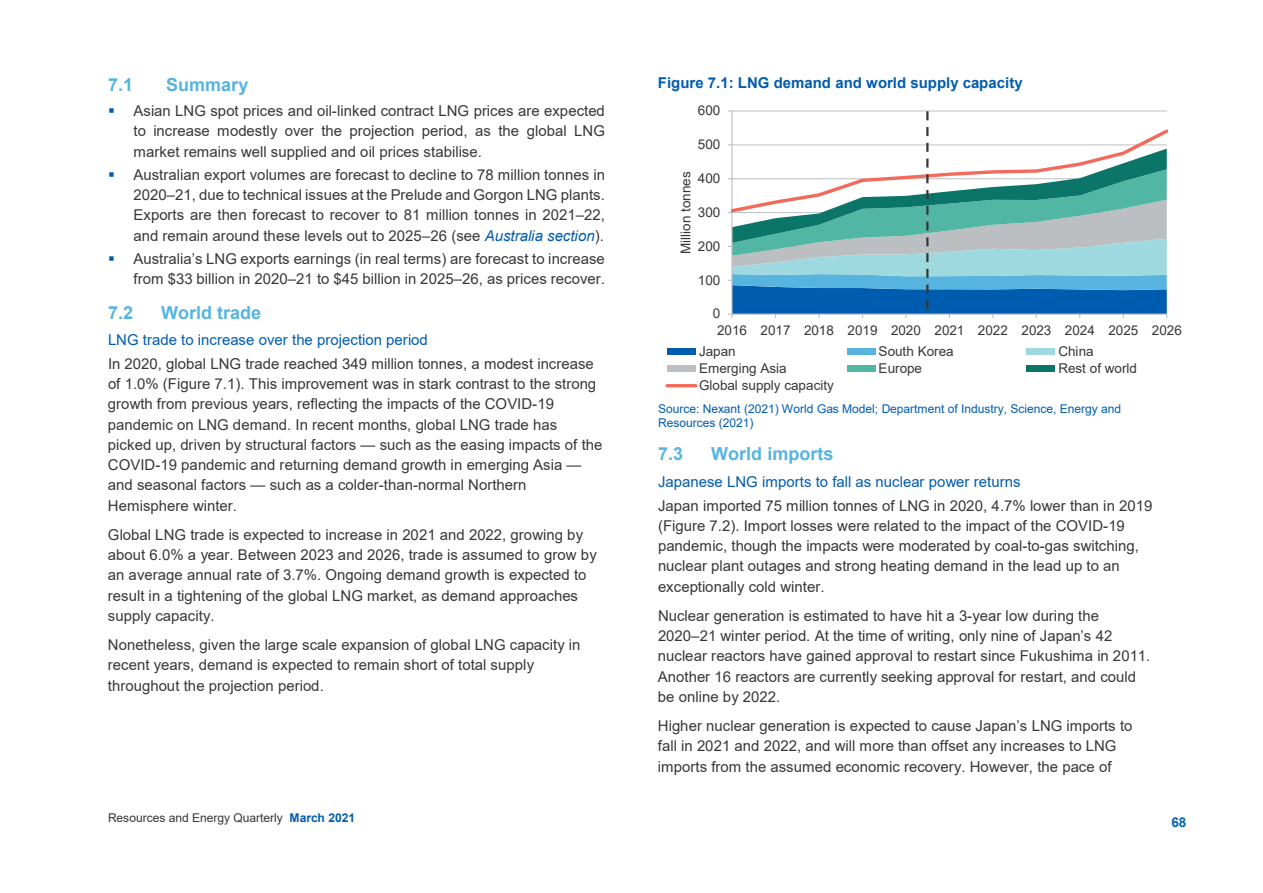
<style>
.page{position:relative;width:1263px;height:893px;background:#fff}
.page>*{position:absolute;margin:0;border:0;box-sizing:border-box;transform-origin:0 0}
.t1{font:700 18px "Arial";color:#56b4df}
.t2{font:15px/20.2px "Arial";color:#373737}
.t3{font:700 15px "Arial";color:#005caf}
.t4{font:13.5px "Arial";letter-spacing:.005em;color:#373737}
.t5{font:700 13.5px "Arial";color:#0365b1}
.t6{font:12px/13.6px "Arial";letter-spacing:-.005em;color:#005caf}
.t7{font:12px "Arial";letter-spacing:-.005em;color:#373737}
.s1{color:#005caf}
.s2{font-style:italic;color:#005caf}
.s3{font-weight:700;color:#005caf}
</style>
<div class="page">
<div style="left:667px;top:348px;width:29px;height:7px;background:#005caf"></div>
<div style="left:847px;top:348px;width:28px;height:7px;background:#56b4df"></div>
<div style="left:1026px;top:348px;width:29px;height:7px;background:#9ed9df"></div>
<div style="left:667px;top:365px;width:29px;height:7px;background:#bcbfc1"></div>
<div style="left:847px;top:365px;width:28px;height:7px;background:#51b7a4"></div>
<div style="left:1026px;top:365px;width:29px;height:7px;background:#0a7568"></div>
<hr style="left:667px;top:384px;width:29px;height:3px;background:#f36a5a">
<svg style="left:728px;top:110px;width:440px;height:208px"></svg>
<p class="t1" style="left:108px;top:72px;width:27px">7.1</p>
<p class="t1" style="left:166px;top:72px;width:84px">Summary</p>
<p class="t2" style="left:134px;top:101px;width:473px;text-align:justify;text-indent:-26px"><span class="s1">▪</span> Asian LNG spot prices and oil-linked contract LNG prices are expected to increase modestly over the projection period, as the global LNG market remains well supplied and oil prices stabilise.</p>
<p class="t2" style="left:134px;top:164px;width:473px;text-align:justify;text-indent:-26px"><span class="s1">▪</span> Australian export volumes are forecast to decline to 78 million tonnes in 2020–21, due to technical issues at the Prelude and Gorgon LNG plants.<br>Exports are then forecast to recover to 81 million tonnes in 2021–22, and remain around these levels out to 2025–26 (see <span class="s2">Australia section</span>).</p>
<p class="t2" style="left:108px;top:248px;width:498px;text-align:right"><span class="s1">▪</span> Australia’s LNG exports earnings (in real terms) are forecast to increase from $33 billion in 2020–21 to $45 billion in 2025–26, as prices recover.</p>
<p class="t1" style="left:108px;top:300px;width:27px">7.2</p>
<p class="t1" style="left:161px;top:300px;width:102px">World trade</p>
<p class="t2" style="left:108px;top:328px;width:487px;line-height:24px"><span class="s1">LNG trade to increase over the projection period<br></span>In 2020, global LNG trade reached 349 million tonnes, a modest increase</p>
<p class="t2" style="left:108px;top:374px;width:496px">of 1.0% (Figure 7.1). This improvement was in stark contrast to the strong growth from previous years, reflecting the impacts of the COVID-19 pandemic on LNG demand. In recent months, global LNG trade has picked up, driven by structural factors — such as the easing impacts of the COVID-19 pandemic and returning demand growth in emerging Asia — and seasonal factors — such as a colder-than-normal Northern Hemisphere winter.</p>
<p class="t2" style="left:108px;top:524px;width:490px">Global LNG trade is expected to increase in 2021 and 2022, growing by about 6.0% a year. Between 2023 and 2026, trade is assumed to grow by an average annual rate of 3.7%. Ongoing demand growth is expected to result in a tightening of the global LNG market, as demand approaches supply capacity.</p>
<p class="t2" style="left:108px;top:635px;width:474px">Nonetheless, given the large scale expansion of global LNG capacity in recent years, demand is expected to remain short of total supply throughout the projection period.</p>
<p class="t7" style="left:108px;top:810px;width:249px">Resources and Energy Quarterly <span class="s3">March 2021</span></p>
<p class="t3" style="left:658px;top:72px;width:366px">Figure 7.1: LNG demand and world supply capacity</p>
<p class="t4" style="left:698px;top:101px;width:24px">600</p>
<p class="t4" style="left:698px;top:135px;width:24px">500</p>
<p class="t4" style="left:676px;top:254px;width:84px;rotate:-90deg">Million tonnes</p>
<p class="t4" style="left:698px;top:169px;width:24px">400</p>
<p class="t4" style="left:698px;top:203px;width:24px">300</p>
<p class="t4" style="left:698px;top:237px;width:24px">200</p>
<p class="t4" style="left:698px;top:271px;width:24px">100</p>
<p class="t4" style="left:713px;top:304px;width:9px">0</p>
<p class="t4" style="left:717px;top:320px;width:466px">2016 2017 2018 2019 2020 2021 2022 2023 2024 2025 2026</p>
<p class="t4" style="left:699px;top:342px;width:38px">Japan</p>
<p class="t4" style="left:879px;top:342px;width:76px">South Korea</p>
<p class="t4" style="left:1058px;top:342px;width:37px">China</p>
<p class="t4" style="left:699px;top:359px;width:89px">Emerging Asia</p>
<p class="t4" style="left:879px;top:359px;width:45px">Europe</p>
<p class="t4" style="left:1058px;top:359px;width:80px">Rest of world</p>
<p class="t4" style="left:699px;top:376px;width:136px">Global supply capacity</p>
<p class="t6" style="left:658px;top:402px;width:465px">Source: Nexant (2021) World Gas Model; Department of Industry, Science, Energy and<br>Resources (2021)</p>
<p class="t1" style="left:658px;top:441px;width:27px">7.3</p>
<p class="t1" style="left:711px;top:441px;width:124px">World imports</p>
<p class="t2" style="left:658px;top:469px;width:496px;line-height:24px"><span class="s1">Japanese LNG imports to fall as nuclear power returns<br></span>Japan imported 75 million tonnes of LNG in 2020, 4.7% lower than in 2019</p>
<p class="t2" style="left:658px;top:515px;width:482px">(Figure 7.2). Import losses were related to the impact of the COVID-19 pandemic, though the impacts were moderated by coal-to-gas switching, nuclear plant outages and strong heating demand in the lead up to an exceptionally cold winter.</p>
<p class="t2" style="left:658px;top:605px;width:494px">Nuclear generation is estimated to have hit a 3-year low during the 2020–21 winter period. At the time of writing, only nine of Japan’s 42 nuclear reactors have gained approval to restart since Fukushima in 2011.<br>Another 16 reactors are currently seeking approval for restart, and could be online by 2022.</p>
<p class="t2" style="left:658px;top:716px;width:476px">Higher nuclear generation is expected to cause Japan’s LNG imports to fall in 2021 and 2022, and will more than offset any increases to LNG imports from the assumed economic recovery. However, the pace of</p>
<p class="t5" style="left:1171px;top:813px;width:17px">68</p>
</div>
